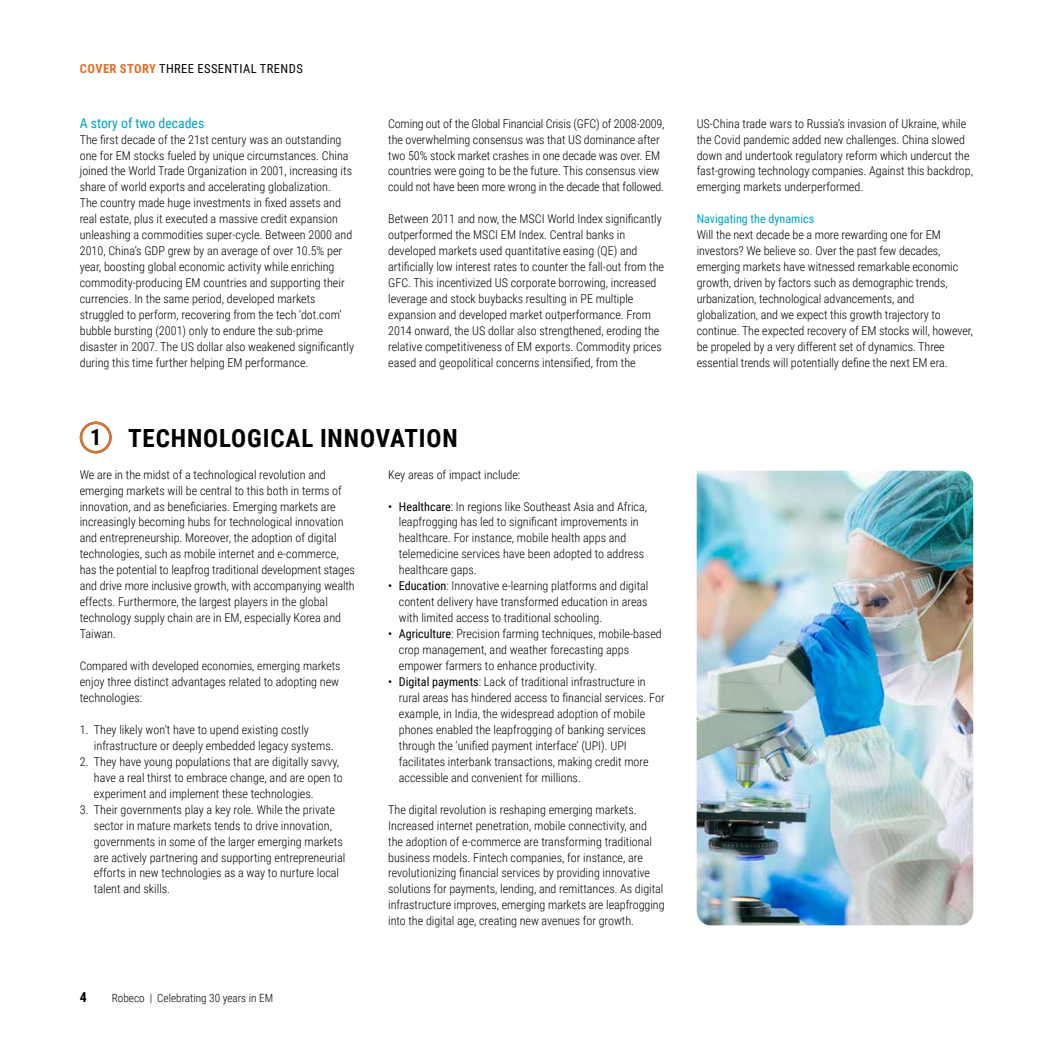
<style>
.page{position:relative;width:1053px;height:1053px;background:#fff}
.page>*{position:absolute;margin:0;border:0;box-sizing:border-box;transform-origin:0 0}
.t1{font:700 25px "Roboto Condensed";letter-spacing:.035em;color:#000}
.t2{font:700 22.5px "Roboto Condensed";color:#000}
.t3{font:13.75px "Roboto Condensed";color:#00a2bd}
.t4{font:700 13.75px "Roboto Condensed";color:#000}
.t5{font:12.5px "Roboto Condensed";letter-spacing:.035em;color:#000}
.t6{font:300 12.12px/16px "Roboto Condensed";color:#000}
.t7{font:12.12px "Roboto Condensed";color:#00a2bd}
.t8{font:300 11.88px "Roboto Condensed";color:#000}
.t9{font:300 11.25px "Roboto Condensed";color:#000}
.s1{font-weight:700;color:#e66e28}
.s2{font-weight:400}
</style>
<div class="page">
<div style="left:80px;top:421px;width:32px;height:32px;border:2px solid #e66e28;border-radius:50%"></div>
<img style="left:696px;top:470px;width:277px;height:455px">
<p class="t5" style="left:80px;top:60px;width:224px"><span class="s1">COVER STORY</span> THREE ESSENTIAL TRENDS</p>
<p class="t3" style="left:80px;top:113px;width:126px">A story of two decades</p>
<p class="t6" style="left:80px;top:131px;width:276px">The first decade of the 21st century was an outstanding one for EM stocks fueled by unique circumstances. China joined the World Trade Organization in 2001, increasing its share of world exports and accelerating globalization.<br>The country made huge investments in fixed assets and real estate, plus it executed a massive credit expansion unleashing a commodities super-cycle. Between 2000 and 2010, China’s GDP grew by an average of over 10.5% per year, boosting global economic activity while enriching commodity-producing EM countries and supporting their currencies. In the same period, developed markets struggled to perform, recovering from the tech ‘dot.com’ bubble bursting (2001) only to endure the sub-prime disaster in 2007. The US dollar also weakened significantly during this time further helping EM performance.</p>
<p class="t6" style="left:388px;top:115px;width:278px">Coming out of the Global Financial Crisis (GFC) of 2008-2009, the overwhelming consensus was that US dominance after two 50% stock market crashes in one decade was over. EM countries were going to be the future. This consensus view could not have been more wrong in the decade that followed.</p>
<p class="t6" style="left:388px;top:210px;width:277px">Between 2011 and now, the MSCI World Index significantly outperformed the MSCI EM Index. Central banks in developed markets used quantitative easing (QE) and artificially low interest rates to counter the fall-out from the GFC. This incentivized US corporate borrowing, increased leverage and stock buybacks resulting in PE multiple expansion and developed market outperformance. From 2014 onward, the US dollar also strengthened, eroding the relative competitiveness of EM exports. Commodity prices eased and geopolitical concerns intensified, from the</p>
<h1 class="t1" style="left:128px;top:420px;width:331px">TECHNOLOGICAL INNOVATION</h1>
<p class="t6" style="left:80px;top:466px;width:277px">We are in the midst of a technological revolution and emerging markets will be central to this both in terms of innovation, and as beneficiaries. Emerging markets are increasingly becoming hubs for technological innovation and entrepreneurship. Moreover, the adoption of digital technologies, such as mobile internet and e-commerce, has the potential to leapfrog traditional development stages and drive more inclusive growth, with accompanying wealth effects. Furthermore, the largest players in the global technology supply chain are in EM, especially Korea and Taiwan.</p>
<p class="t8" style="left:80px;top:657px;width:262px">Compared with developed economies, emerging markets</p>
<p class="t6" style="left:80px;top:673px;width:261px">enjoy three distinct advantages related to adopting new technologies:</p>
<p class="t6" style="left:94px;top:721px;width:241px;text-indent:-14px">1. They likely won’t have to upend existing costly infrastructure or deeply embedded legacy systems.</p>
<p class="t6" style="left:94px;top:753px;width:250px;text-indent:-14px">2. They have young populations that are digitally savvy, have a real thirst to embrace change, and are open to experiment and implement these technologies.</p>
<p class="t6" style="left:94px;top:800px;width:253px;text-indent:-14px">3. Their governments play a key role. While the private sector in mature markets tends to drive innovation, governments in some of the larger emerging markets are actively partnering and supporting entrepreneurial efforts in new technologies as a way to nurture local talent and skills.</p>
<h2 class="t2" style="left:90px;top:421px;width:13px">1</h2>
<p class="t6" style="left:388px;top:466px;width:134px">Key areas of impact include:</p>
<p class="t6" style="left:399px;top:497px;width:250px;text-indent:-11px"><span class="s2">• Healthcare</span>: In regions like Southeast Asia and Africa, leapfrogging has led to significant improvements in healthcare. For instance, mobile health apps and telemedicine services have been adopted to address healthcare gaps.</p>
<p class="t6" style="left:399px;top:577px;width:251px;text-align:justify;text-indent:-11px"><span class="s2">• Education</span>: Innovative e-learning platforms and digital content delivery have transformed education in areas with limited access to traditional schooling.</p>
<p class="t6" style="left:399px;top:625px;width:264px;text-indent:-11px"><span class="s2">• Agriculture</span>: Precision farming techniques, mobile-based crop management, and weather forecasting apps empower farmers to enhance productivity.</p>
<p class="t6" style="left:399px;top:673px;width:267px;text-indent:-11px"><span class="s2">• Digital payments</span>: Lack of traditional infrastructure in rural areas has hindered access to financial services. For example, in India, the widespread adoption of mobile phones enabled the leapfrogging of banking services through the ‘unified payment interface’ (UPI). UPI facilitates interbank transactions, making credit more accessible and convenient for millions.</p>
<p class="t6" style="left:388px;top:800px;width:278px">The digital revolution is reshaping emerging markets.<br>Increased internet penetration, mobile connectivity, and the adoption of e-commerce are transforming traditional business models. Fintech companies, for instance, are revolutionizing financial services by providing innovative solutions for payments, lending, and remittances. As digital infrastructure improves, emerging markets are leapfrogging into the digital age, creating new avenues for growth.</p>
<p class="t4" style="left:80px;top:987px;width:8px">4</p>
<p class="t9" style="left:112px;top:989px;width:163px">Robeco | Celebrating 30 years in EM</p>
<p class="t6" style="left:696px;top:115px;width:278px">US-China trade wars to Russia’s invasion of Ukraine, while the Covid pandemic added new challenges. China slowed down and undertook regulatory reform which undercut the fast-growing technology companies. Against this backdrop, emerging markets underperformed.</p>
<p class="t7" style="left:696px;top:210px;width:119px">Navigating the dynamics</p>
<p class="t6" style="left:696px;top:226px;width:278px">Will the next decade be a more rewarding one for EM investors? We believe so. Over the past few decades, emerging markets have witnessed remarkable economic growth, driven by factors such as demographic trends, urbanization, technological advancements, and globalization, and we expect this growth trajectory to continue. The expected recovery of EM stocks will, however, be propeled by a very different set of dynamics. Three essential trends will potentially define the next EM era.</p>
</div>
